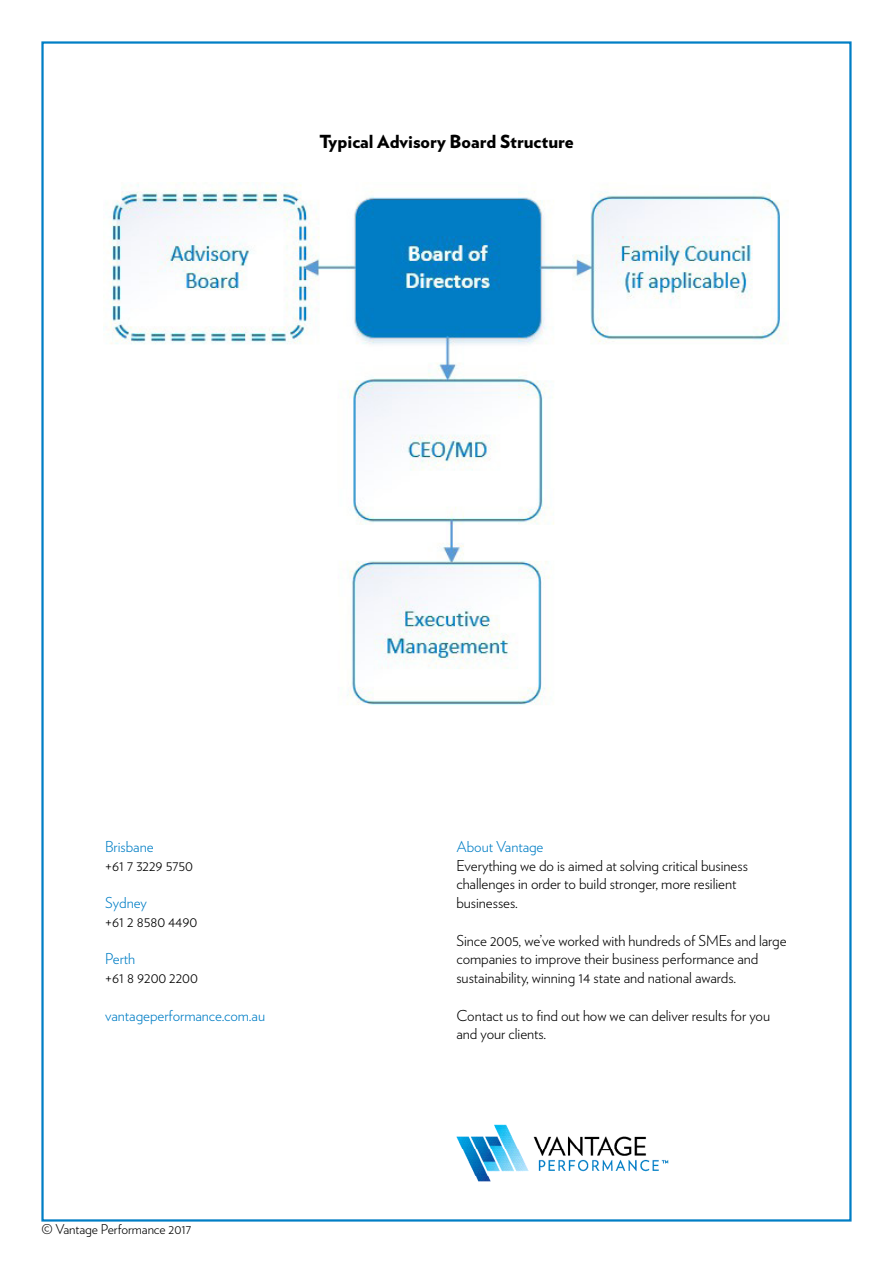
<style>
.page{position:relative;width:893px;height:1263px;background:#fff}
.page>*{position:absolute;margin:0;border:0;box-sizing:border-box;transform-origin:0 0}
.VB04_Body_Copy_11pt{font:900 18px "Verlag";color:#000}
.VB04_Body_Copy_11pt-2{font:300 15px/18.8px "Verlag";letter-spacing:-.005em;color:#000}
.VB04_Body_Copy_11pt-3{font:300 15px "Verlag";letter-spacing:-.005em;color:#007ec5}
.VB04_Body_Copy_11pt-4{font:300 13.5px "Verlag";letter-spacing:-.005em;color:#000}
</style>
<div class="page">
<img style="left:456px;top:1124px;width:213px;height:58px">
<img style="left:107px;top:183px;width:679px;height:522px">
<p class="VB04_Body_Copy_11pt" style="left:319px;top:127px;width:256px">Typical Advisory Board Structure</p>
<p class="VB04_Body_Copy_11pt-3" style="left:105px;top:835px;width:50px">Brisbane</p>
<p class="VB04_Body_Copy_11pt-2" style="left:105px;top:855px;width:89px">+61 7 3229 5750</p>
<p class="VB04_Body_Copy_11pt-3" style="left:105px;top:892px;width:43px">Sydney</p>
<p class="VB04_Body_Copy_11pt-2" style="left:105px;top:911px;width:93px">+61 2 8580 4490</p>
<p class="VB04_Body_Copy_11pt-3" style="left:105px;top:948px;width:31px">Perth</p>
<p class="VB04_Body_Copy_11pt-2" style="left:105px;top:967px;width:94px">+61 8 9200 2200</p>
<p class="VB04_Body_Copy_11pt-3" style="left:105px;top:1004px;width:161px">vantageperformance.com.au</p>
<p class="VB04_Body_Copy_11pt-4" style="left:41px;top:1219px;width:151px">© Vantage Performance 2017</p>
<p class="VB04_Body_Copy_11pt-3" style="left:456px;top:835px;width:89px">About Vantage</p>
<p class="VB04_Body_Copy_11pt-2" style="left:456px;top:855px;width:293px">Everything we do is aimed at solving critical business challenges in order to build stronger, more resilient businesses.</p>
<p class="VB04_Body_Copy_11pt-2" style="left:456px;top:930px;width:332px">Since 2005, we’ve worked with hundreds of SMEs and large companies to improve their business performance and sustainability, winning 14 state and national awards.</p>
<p class="VB04_Body_Copy_11pt-2" style="left:456px;top:1005px;width:315px">Contact us to find out how we can deliver results for you and your clients.</p>
</div>
